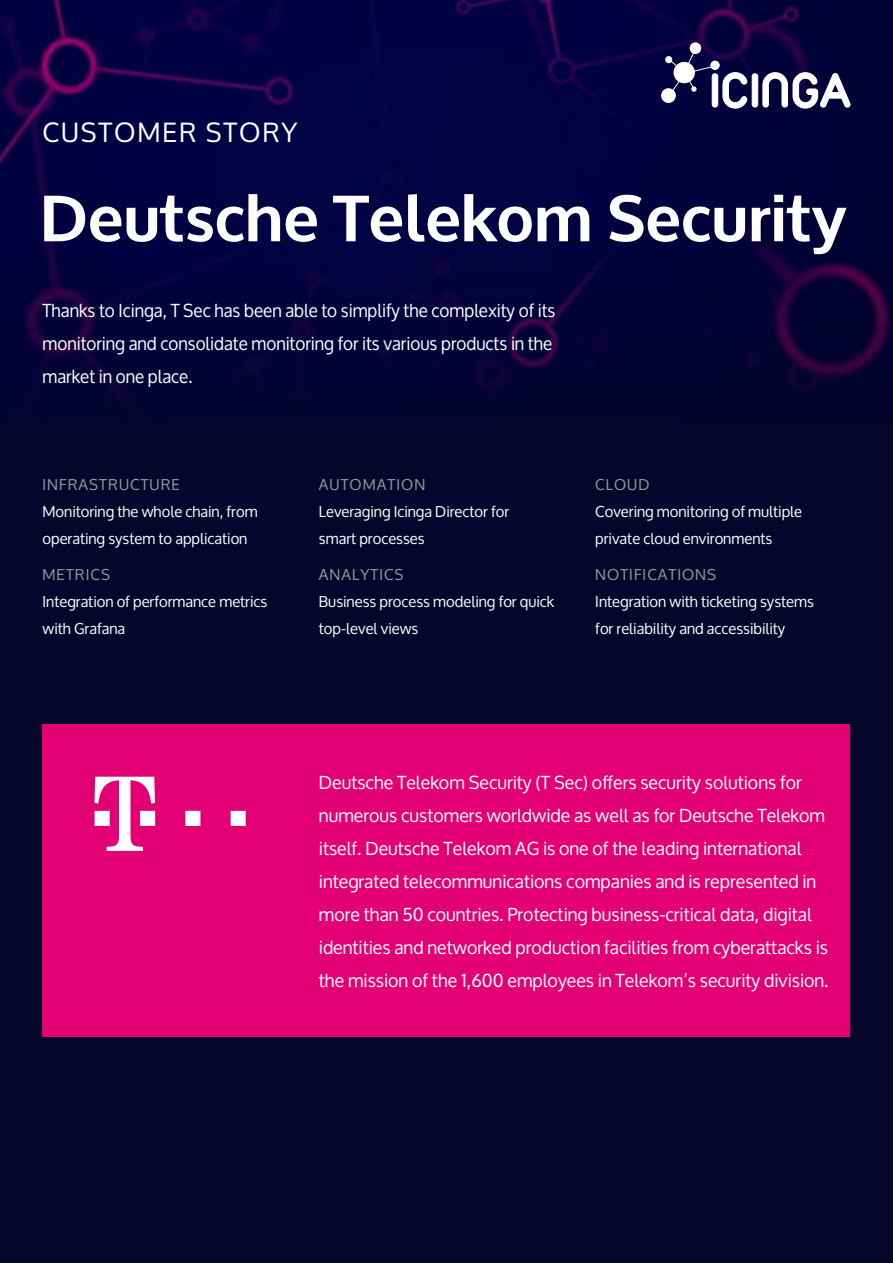
<style>
.page{position:relative;width:893px;height:1263px;background:#06062c}
.page>*{position:absolute;margin:0;border:0;box-sizing:border-box;transform-origin:0 0}
.t1{font:700 64.5px "Oxygen";letter-spacing:.01em;color:#fff}
.t2{font:26.55px "Oxygen";letter-spacing:.07em;color:#fff}
.t3{font:18px/33px "Oxygen";color:#fff}
.t4{font:18px/33px "Oxygen";color:#fff;scale:.96 1}
.t5{font:15px/27px "Oxygen";color:#fff}
.t6{font:15px "Oxygen";letter-spacing:.07em;color:#999}
</style>
<div class="page">
<img style="left:0;top:0;width:890px;height:390px">
<div style="left:661px;top:88px;width:15px;height:15px;background:#fff;border-radius:50%"></div>
<div style="left:661px;top:88px;width:15px;height:15px;border:1px solid #fff;border-radius:50%"></div>
<svg style="left:665px;top:43px;width:185px;height:66px"></svg>
<div style="left:43px;top:725px;width:807px;height:312px;background:#e20074"></div>
<svg style="left:94px;top:777px;width:152px;height:74px"></svg>
<h2 class="t2" style="left:43px;top:117px;width:257px">CUSTOMER STORY</h2>
<h1 class="t1" style="left:40px;top:178px;width:807px">Deutsche Telekom Security</h1>
<p class="t4" style="left:43px;top:294px;width:536px">Thanks to Icinga, T Sec has been able to simplify the complexity of its monitoring and consolidate monitoring for its various products in the market in one place.</p>
<p class="t6" style="left:43px;top:476px;width:139px">INFRASTRUCTURE</p>
<p class="t5" style="left:43px;top:498px;width:217px">Monitoring the whole chain, from operating system to application</p>
<p class="t6" style="left:43px;top:566px;width:69px">METRICS</p>
<p class="t5" style="left:43px;top:588px;width:226px">Integration of performance metrics with Grafana</p>
<p class="t6" style="left:319px;top:476px;width:108px">AUTOMATION</p>
<p class="t5" style="left:319px;top:498px;width:192px">Leveraging Icinga Director for smart processes</p>
<p class="t6" style="left:319px;top:566px;width:86px">ANALYTICS</p>
<p class="t5" style="left:319px;top:588px;width:237px">Business process modeling for quick top-level views</p>
<p class="t6" style="left:595px;top:476px;width:56px">CLOUD</p>
<p class="t5" style="left:595px;top:498px;width:208px">Covering monitoring of multiple private cloud environments</p>
<p class="t6" style="left:595px;top:566px;width:122px">NOTIFICATIONS</p>
<p class="t5" style="left:595px;top:588px;width:220px">Integration with ticketing systems for reliability and accessibility</p>
<p class="t3" style="left:319px;top:766px;width:511px">Deutsche Telekom Security (T Sec) offers security solutions for numerous customers worldwide as well as for Deutsche Telekom itself. Deutsche Telekom AG is one of the leading international integrated telecommunications companies and is represented in more than 50 countries. Protecting business-critical data, digital identities and networked production facilities from cyberattacks is the mission of the 1,600 employees in Telekom’s security division.</p>
</div>
